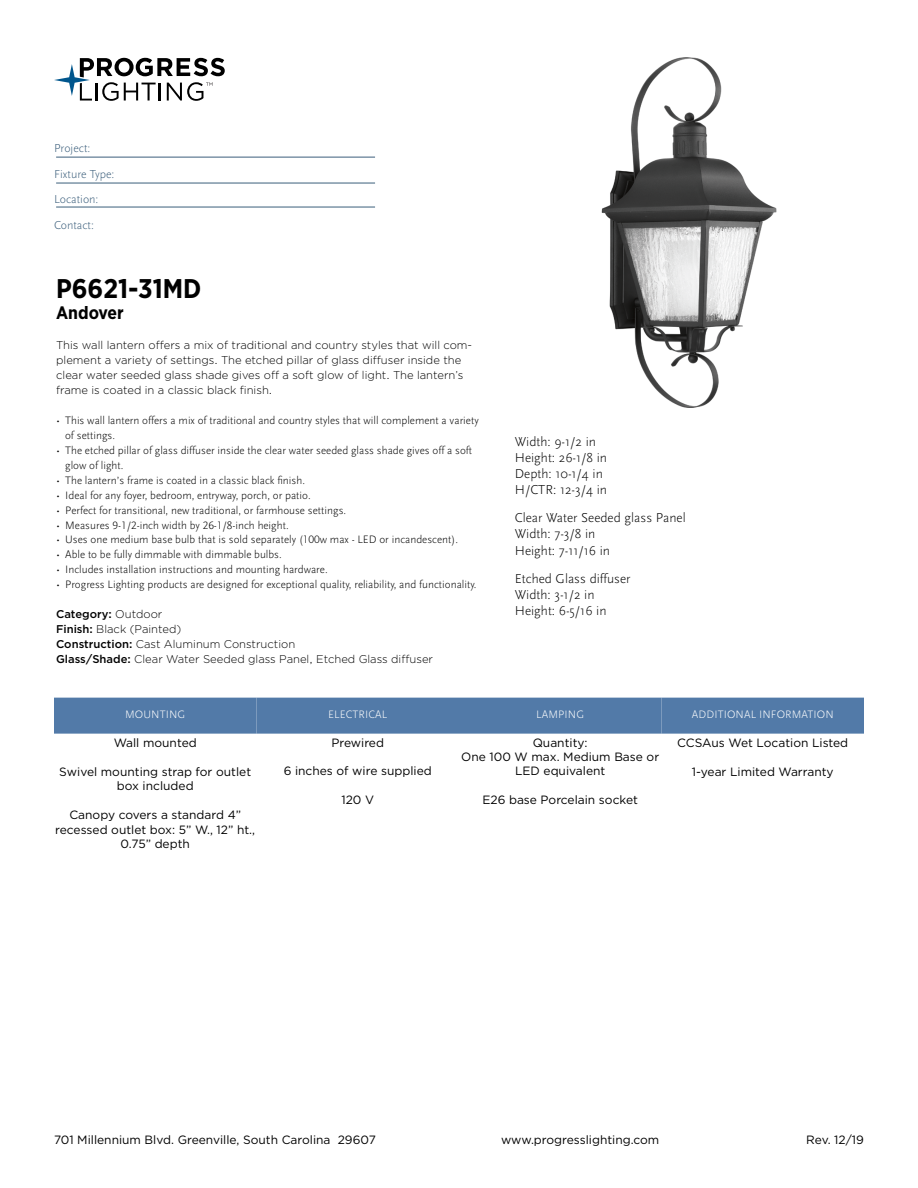
<style>
.page{position:relative;width:918px;height:1188px;background:#fff}
.page>*{position:absolute;margin:0;border:0;box-sizing:border-box;transform-origin:0 0}
.t1{font:700 27px "Gotham Narrow";color:#000}
.t2{font:700 18px "Gotham Narrow";color:#000}
.t3{font:300 13.5px/16.2px "Scala Sans Pro";color:#000}
.t4{font:12px/14.4px "Gotham";color:#000;text-align:center}
.t5{font:300 12px/25.5px "Scala Sans Pro";color:#3b5e7b}
.t6{font:300 11.25px/15px "Scala Sans Pro";color:#000}
.t7{font:300 11.25px/15px "Gotham";color:#000}
.t8{font:300 11.25px "Scala Sans Pro";letter-spacing:.01em;color:#fff}
.s1{font-weight:500}
</style>
<div class="page">
<svg style="left:54px;top:58px;width:171px;height:43px"></svg>
<hr style="left:56px;top:157px;width:319px;height:1px;background:#3b5e7b">
<hr style="left:56px;top:183px;width:319px;height:1px;background:#3b5e7b">
<hr style="left:56px;top:207px;width:319px;height:1px;background:#3b5e7b">
<img style="left:601px;top:58px;width:176px;height:349px">
<div style="left:54px;top:698px;width:202px;height:36px;background:#527aa8"></div>
<div style="left:256px;top:698px;width:203px;height:36px;background:#527aa8"></div>
<div style="left:459px;top:698px;width:203px;height:36px;background:#527aa8"></div>
<div style="left:662px;top:698px;width:202px;height:36px;background:#527aa8"></div>
<p class="t5" style="left:54px;top:135px;width:62px">Project:<br>Fixture Type:<br>Location:<br>Contact:</p>
<h1 class="t1" style="left:56px;top:271px;width:147px">P6621-31MD</h1>
<h2 class="t2" style="left:56px;top:301px;width:69px">Andover</h2>
<p class="t7" style="left:56px;top:337px;width:418px">This wall lantern offers a mix of traditional and country styles that will com&shy;plement a variety of settings. The etched pillar of glass diffuser inside the clear water seeded glass shade gives off a soft glow of light. The lantern’s frame is coated in a classic black finish.</p>
<p class="t6" style="left:65px;top:412px;width:415px;text-indent:-9px">• This wall lantern offers a mix of traditional and country styles that will complement a variety of settings.</p>
<p class="t6" style="left:65px;top:442px;width:409px;text-indent:-9px">• The etched pillar of glass diffuser inside the clear water seeded glass shade gives off a soft glow of light.</p>
<p class="t6" style="left:56px;top:472px;width:250px">• The lantern’s frame is coated in a classic black finish.</p>
<p class="t6" style="left:56px;top:487px;width:256px">• Ideal for any foyer, bedroom, entryway, porch, or patio.</p>
<p class="t6" style="left:56px;top:502px;width:292px">• Perfect for transitional, new traditional, or farmhouse settings.</p>
<p class="t6" style="left:56px;top:517px;width:234px">• Measures 9-1/2-inch width by 26-1/8-inch height.</p>
<p class="t6" style="left:56px;top:532px;width:403px">• Uses one medium base bulb that is sold separately (100w max - LED or incandescent).</p>
<p class="t6" style="left:56px;top:547px;width:227px">• Able to be fully dimmable with dimmable bulbs.</p>
<p class="t6" style="left:56px;top:562px;width:273px">• Includes installation instructions and mounting hardware.</p>
<p class="t6" style="left:56px;top:577px;width:422px">• Progress Lighting products are designed for exceptional quality, reliability, and functionality.</p>
<p class="t7" style="left:56px;top:607px;width:379px"><span class="s1">Category:</span> Outdoor<br><span class="s1">Finish:</span> Black (Painted)<br><span class="s1">Construction:</span> Cast Aluminum Construction<br><span class="s1">Glass/Shade:</span> Clear Water Seeded glass Panel, Etched Glass diffuser</p>
<p class="t3" style="left:515px;top:433px;width:94px">Width: 9-1/2 in<br>Height: 26-1/8 in<br>Depth: 10-1/4 in<br>H/CTR: 12-3/4 in</p>
<p class="t3" style="left:515px;top:510px;width:173px">Clear Water Seeded glass Panel<br>Width: 7-3/8 in<br>Height: 7-11/16 in</p>
<p class="t3" style="left:515px;top:570px;width:117px">Etched Glass diffuser<br>Width: 3-1/2 in<br>Height: 6-5/16 in</p>
<p class="t8" style="left:125px;top:708px;width:62px">MOUNTING</p>
<p class="t4" style="left:114px;top:736px;width:84px">Wall mounted</p>
<p class="t4" style="left:59px;top:764px;width:193px">Swivel mounting strap for outlet box included</p>
<p class="t4" style="left:55px;top:808px;width:201px">Canopy covers a standard 4” recessed outlet box: 5” W., 12” ht.,<br>0.75” depth</p>
<p class="t8" style="left:328px;top:708px;width:61px">ELECTRICAL</p>
<p class="t4" style="left:331px;top:735px;width:54px">Prewired</p>
<p class="t4" style="left:284px;top:764px;width:150px">6 inches of wire supplied</p>
<p class="t4" style="left:341px;top:793px;width:34px">120 V</p>
<p class="t8" style="left:536px;top:708px;width:49px">LAMPING</p>
<p class="t4" style="left:461px;top:735px;width:199px">Quantity:<br>One 100 W max. Medium Base or<br>LED equivalent</p>
<p class="t4" style="left:482px;top:793px;width:157px">E26 base Porcelain socket</p>
<p class="t8" style="left:692px;top:708px;width:143px">ADDITIONAL INFORMATION</p>
<p class="t4" style="left:677px;top:736px;width:173px">CCSAus Wet Location Listed</p>
<p class="t4" style="left:692px;top:764px;width:143px">1-year Limited Warranty</p>
<p class="t4" style="left:54px;top:1132px;width:323px">701 Millennium Blvd. Greenville, South Carolina 29607</p>
<p class="t4" style="left:501px;top:1132px;width:160px">www.progresslighting.com</p>
<p class="t4" style="left:806px;top:1132px;width:59px">Rev. 12/19</p>
</div>
